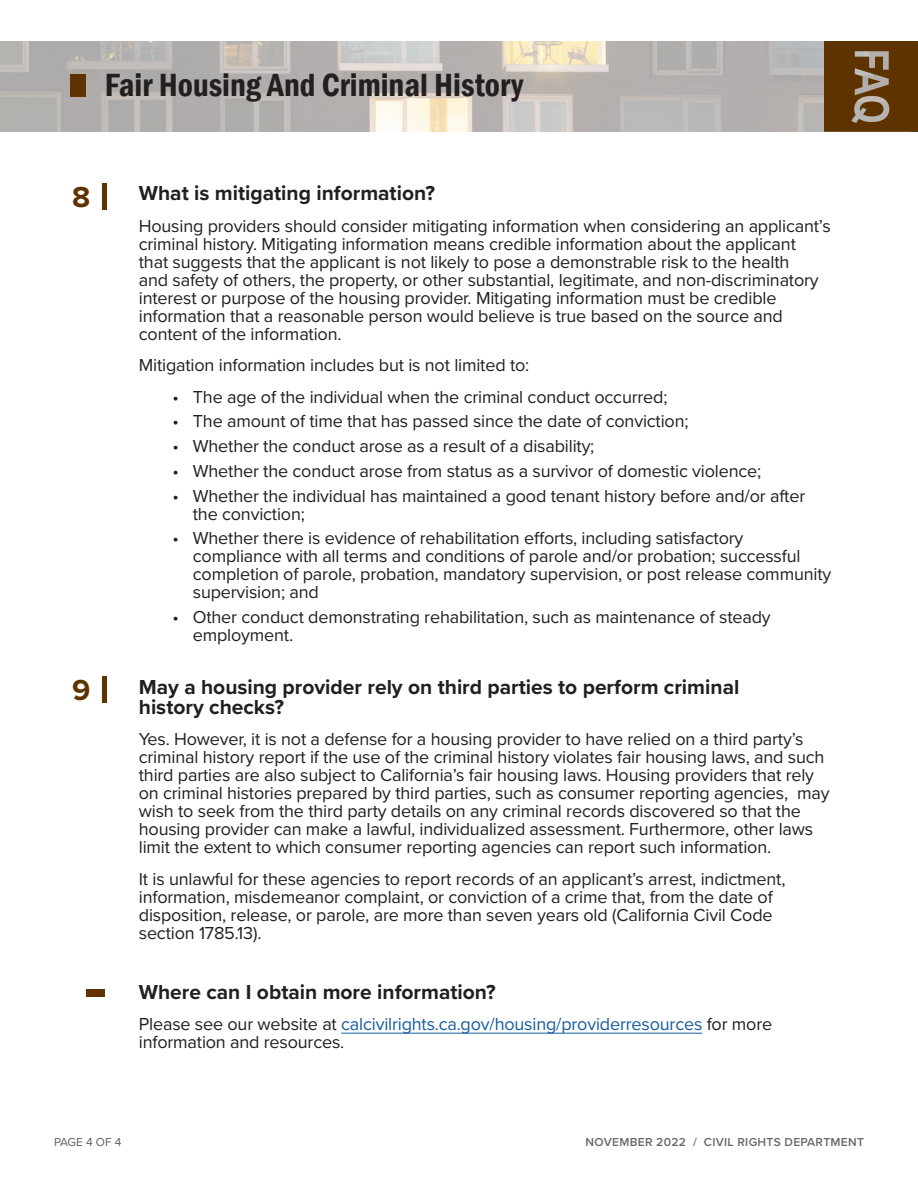
<style>
.page{position:relative;width:918px;height:1188px;background:#fff}
.page>*{position:absolute;margin:0;border:0;box-sizing:border-box;transform-origin:0 0}
.t1{font:600 condensed 33px "Franklin Gothic";color:#231f20}
.t2{font:700 30px "Proxima Nova";color:#5f3300}
.t3{font:700 21px "Proxima Nova";color:#231f20}
.t4{font:18px/18px "Proxima Nova";letter-spacing:-.01em;color:#231f20}
.t5{font:600 12px "Proxima Nova";letter-spacing:.025em;color:#69696c}
.t6{font:12px "Proxima Nova";letter-spacing:-.02em;color:#5f5f62}
.s1{color:#175d9e}
</style>
<div class="page">
<hr style="left:341px;top:1033px;width:361px;height:1px;background:#175d9e">
<div style="left:86px;top:989px;width:18px;height:8px;background:#5f3300"></div>
<img style="left:0;top:41px;width:824px;height:90px">
<svg style="left:824px;top:41px;width:94px;height:91px;background:#6b461a"></svg>
<div style="left:70px;top:74px;width:16px;height:22px;background:#5f3300"></div>
<div style="left:102px;top:184px;width:5px;height:26px;background:#5f3300"></div>
<div style="left:102px;top:676px;width:5px;height:26px;background:#5f3300"></div>
<h1 class="t1" style="left:105px;top:63px;width:420px">Fair Housing And Criminal History</h1>
<h2 class="t2" style="left:72px;top:175px;width:20px">8</h2>
<h2 class="t2" style="left:72px;top:667px;width:20px">9</h2>
<h2 class="t3" style="left:139px;top:177px;width:298px">What is mitigating information?</h2>
<p class="t4" style="left:139px;top:216px;width:693px">Housing providers should consider mitigating information when considering an applicant s’ criminal history. Mitigating information means credible information about the applicant<br>that suggests that the applicant is not likely to pose a demonstrable risk to the health<br>and safety of others, the property, or other substantial, legitimate, and non-discriminatory interest or purpose of the housing provider. Mitigating information must be credible information that a reasonable person would believe is true based on the source and content of the information.</p>
<p class="t4" style="left:139px;top:355px;width:392px">Mitigation information includes but is not limited to:</p>
<p class="t4" style="left:193px;top:387px;width:476px">The age of the individual when the criminal conduct occurred;</p>
<p class="t4" style="left:173px;top:387px;width:8px">•</p>
<p class="t4" style="left:173px;top:412px;width:8px">•</p>
<p class="t4" style="left:173px;top:436px;width:8px">•</p>
<p class="t4" style="left:173px;top:461px;width:8px">•</p>
<p class="t4" style="left:173px;top:486px;width:8px">•</p>
<p class="t4" style="left:173px;top:529px;width:8px">•</p>
<p class="t4" style="left:173px;top:607px;width:8px">•</p>
<p class="t4" style="left:193px;top:412px;width:497px">The amount of time that has passed since the date of conviction;</p>
<p class="t4" style="left:193px;top:436px;width:403px">Whether the conduct arose as a result of a disability;</p>
<p class="t4" style="left:193px;top:461px;width:570px">Whether the conduct arose from status as a survivor of domestic violence;</p>
<p class="t4" style="left:193px;top:486px;width:614px">Whether the individual has maintained a good tenant history before and/or after</p>
<p class="t4" style="left:193px;top:504px;width:114px">the conviction;</p>
<p class="t4" style="left:193px;top:529px;width:552px">Whether there is evidence of rehabilitation efforts, including satisfactory</p>
<p class="t4" style="left:193px;top:547px;width:640px">compliance with all terms and conditions of parole and/or probation; successful completion of parole, probation, mandatory supervision, or post release community supervision; and</p>
<p class="t4" style="left:193px;top:607px;width:579px">Other conduct demonstrating rehabilitation, such as maintenance of steady</p>
<p class="t4" style="left:193px;top:625px;width:102px">employment.</p>
<h2 class="t3" style="left:139px;top:672px;width:602px">May a housing provider rely on third parties to perform criminal</h2>
<h2 class="t3" style="left:139px;top:691px;width:147px">history checks?</h2>
<p class="t4" style="left:139px;top:730px;width:666px">Yes. However isit, not a defense for a housing provider to have relied on a third party s’</p>
<p class="t4" style="left:139px;top:748px;width:687px">criminal history report if the use of the criminal history violates fair housing laws, and such</p>
<p class="t4" style="left:139px;top:766px;width:677px">third parties are also subject to California s’ fair housing laws. Housing providers that rely</p>
<p class="t4" style="left:797px;top:784px;width:34px">may</p>
<p class="t4" style="left:139px;top:784px;width:676px">on criminal histories prepared by third parties, such as consumer reporting agencies, wish to seek from the third party details on any criminal records discovered so that the housing provider can make a lawful, individualized assessment. Furthermore, other laws limit the extent to which consumer reporting agencies can report such information.</p>
<p class="t4" style="left:139px;top:869px;width:648px">isIt unlawful for these agencies to report records of an applicant s’ arrest, indictment, information, misdemeanor complaint, or conviction of a crime that, from the date of disposition, release, or parole, are more than seven years old (California Civil Code section 1785.13 .(</p>
<h2 class="t3" style="left:139px;top:976px;width:358px">Where can I obtain more information?</h2>
<p class="t4" style="left:139px;top:1015px;width:635px">Please see our website at <span class="s1">calcivilrights.ca.gov/housing/providerresources</span> for more information and resources.</p>
<p class="t6" style="left:54px;top:1133px;width:69px">PAGE 4 OF 4</p>
<p class="t5" style="left:693px;top:1133px;width:5px">/</p>
<p class="t5" style="left:586px;top:1133px;width:102px">NOVEMBER 2022</p>
<p class="t5" style="left:704px;top:1133px;width:162px">CIVIL RIGHTS DEPARTMENT</p>
</div>
